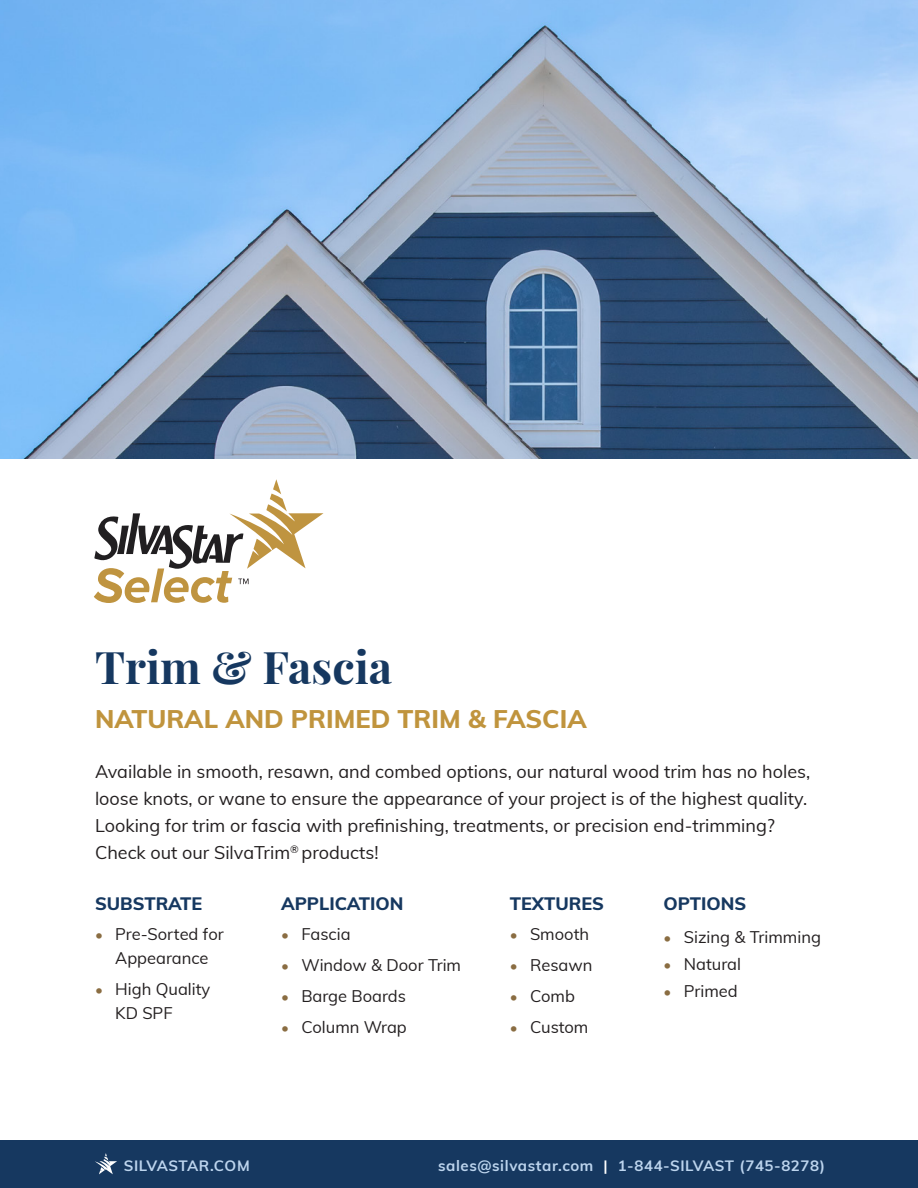
<style>
.page{position:relative;width:918px;height:1188px;background:#fff}
.page>*{position:absolute;margin:0;border:0;box-sizing:border-box;transform-origin:0 0}
.t1{font:700 45px "Playfair Display";color:#163860}
.BODY_COPY{font:800 25.5px "Muli";color:#c0943d}
.BODY_COPY-2{font:18px/27px "Muli";color:#231f20}
.BODY_COPY-3{font:800 18px "Muli";color:#163860}
.t2{font:16.5px/24px "Muli";color:#231f20;text-align:center}
.t3{font:700 15px "Muli";letter-spacing:.04em;color:#bdd5ee}
.s1{font-size:15px;color:#8a6d42}
.s2{color:#fff}
</style>
<div class="page">
<svg style="left:94px;top:479px;width:230px;height:124px"></svg>
<div style="left:0;top:1140px;width:918px;height:48px;background:#163860"></div>
<svg style="left:95px;top:1153px;width:22px;height:22px"></svg>
<img style="left:0;top:0;width:918px;height:459px">
<p class="t1" style="left:95px;top:631px;width:299px">Trim &amp; Fascia</p>
<p class="BODY_COPY" style="left:95px;top:700px;width:493px">NATURAL AND PRIMED TRIM &amp; FASCIA</p>
<p class="BODY_COPY-2" style="left:95px;top:757px;width:717px">Available in smooth, resawn, and combed options, our natural wood trim has no holes, loose knots, or wane to ensure the appearance of your project is of the highest quality.<br>Looking for trim or fascia with prefinishing, treatments, or precision end-trimming?<br>Check out our SilvaTrim<sup>®</sup> products!</p>
<p class="BODY_COPY-3" style="left:95px;top:890px;width:109px">SUBSTRATE</p>
<p class="t2" style="left:95px;top:922px;width:130px"><span class="s1">•</span> Pre-Sorted for<br>Appearance</p>
<p class="t2" style="left:115px;top:976px;width:97px;text-align:left;text-indent:-20px"><span class="s1">•</span> High Quality<br>KD SPF</p>
<p class="BODY_COPY-3" style="left:281px;top:890px;width:124px">APPLICATION</p>
<p class="t2" style="left:281px;top:922px;width:71px"><span class="s1">•</span> Fascia</p>
<p class="t2" style="left:281px;top:952px;width:181px"><span class="s1">•</span> Window &amp; Door Trim</p>
<p class="t2" style="left:281px;top:983px;width:126px"><span class="s1">•</span> Barge Boards</p>
<p class="t2" style="left:281px;top:1014px;width:127px"><span class="s1">•</span> Column Wrap</p>
<p class="BODY_COPY-3" style="left:510px;top:890px;width:96px">TEXTURES</p>
<p class="t2" style="left:510px;top:922px;width:81px"><span class="s1">•</span> Smooth</p>
<p class="t2" style="left:510px;top:952px;width:84px"><span class="s1">•</span> Resawn</p>
<p class="t2" style="left:510px;top:983px;width:67px"><span class="s1">•</span> Comb</p>
<p class="t2" style="left:510px;top:1014px;width:80px"><span class="s1">•</span> Custom</p>
<p class="BODY_COPY-3" style="left:664px;top:890px;width:84px">OPTIONS</p>
<p class="t2" style="left:664px;top:925px;width:159px"><span class="s1">•</span> Sizing &amp; Trimming</p>
<p class="t2" style="left:664px;top:952px;width:79px"><span class="s1">•</span> Natural</p>
<p class="t2" style="left:664px;top:979px;width:76px"><span class="s1">•</span> Primed</p>
<p class="t3" style="left:124px;top:1155px;width:127px">SILVASTAR.COM</p>
<p class="t3" style="left:438px;top:1155px;width:389px">sales@silvastar.com <span class="s2">|</span> 1-844-SILVAST (745-8278)</p>
</div>
